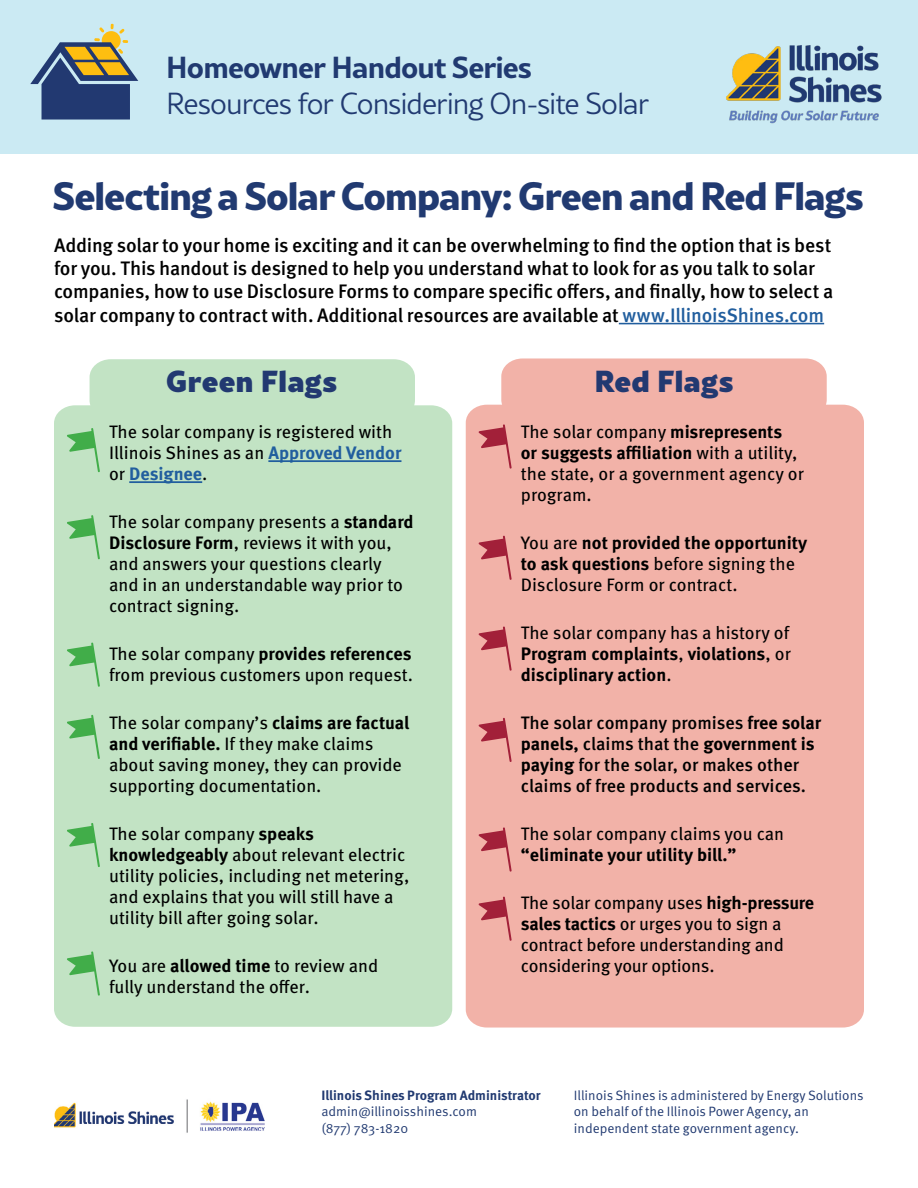
<style>
.page{position:relative;width:918px;height:1188px;background:#fff}
.page>*{position:absolute;margin:0;border:0;box-sizing:border-box;transform-origin:0 0}
.Headline{font:800 39px "Rival Sans";letter-spacing:-.03em;color:#213a71}
.Subhead_2{font:300 30px "Rival Sans";letter-spacing:-.035em;color:#213a71}
.Subhead_2-2{font:700 30px "Rival Sans";letter-spacing:-.03em;color:#213a71}
.Flag{font:900 30px "Rival Sans";letter-spacing:.01em;color:#223971}
.body{font:500 19.5px/23.2px "Meta Pro";letter-spacing:-.01em;color:#000}
.Flag_text{font:18px/21px "Meta Pro";color:#000}
.Flag_text-2{font:500 18px/21px "Meta Pro";color:#000}
.Flag_text-3{font:700 18px/21px "Meta Pro";color:#000;text-align:justify}
.t1{font:13.5px/16.5px "Meta Pro Norm";color:#213a71}
.s1{color:#215e9e}
.s2{font-weight:700;color:#215e9e}
.s3{font-weight:700}
.s4{font-weight:400}
.s5{font-family:"Meta Pro";font-weight:700}
</style>
<div class="page">
<img style="left:54px;top:1099px;width:211px;height:34px">
<div style="left:466px;top:358px;width:398px;height:670px;background:#f2b2a8"></div>
<div style="left:54px;top:359px;width:398px;height:668px;background:#c2e3c4"></div>
<hr style="left:619px;top:323px;width:205px;height:1px;background:#215e9e">
<hr style="left:268px;top:460px;width:133px;height:2px;background:#215e9e">
<hr style="left:129px;top:481px;width:73px;height:2px;background:#215e9e">
<svg style="left:67px;top:428px;width:33px;height:44px"></svg>
<svg style="left:479px;top:424px;width:33px;height:45px"></svg>
<svg style="left:479px;top:536px;width:33px;height:44px"></svg>
<svg style="left:479px;top:627px;width:33px;height:44px"></svg>
<svg style="left:479px;top:718px;width:33px;height:44px"></svg>
<svg style="left:479px;top:827px;width:33px;height:45px"></svg>
<svg style="left:479px;top:897px;width:33px;height:44px"></svg>
<svg style="left:67px;top:515px;width:33px;height:44px"></svg>
<svg style="left:67px;top:643px;width:33px;height:44px"></svg>
<svg style="left:67px;top:715px;width:33px;height:44px"></svg>
<svg style="left:67px;top:823px;width:33px;height:44px"></svg>
<svg style="left:67px;top:951px;width:33px;height:45px"></svg>
<div style="left:0;top:0;width:918px;height:153px;background:#cbeaf3"></div>
<img style="left:726px;top:45px;width:156px;height:79px">
<svg style="left:30px;top:24px;width:108px;height:96px"></svg>
<h2 class="Subhead_2-2" style="left:166px;top:44px;width:367px">Homeowner Handout Series</h2>
<h2 class="Subhead_2" style="left:166px;top:82px;width:484px">Resources for Considering On-site Solar</h2>
<p class="Headline" style="left:53px;top:164px;width:813px">Selecting a Solar Company: Green and Red Flags</p>
<p class="body" style="left:54px;top:232px;width:781px">Adding solar to your home is exciting and it can be overwhelming to find the option that is best for you. This handout is designed to help you understand what to look for as you talk to solar companies, how to use Disclosure Forms to compare specific offers, and finally, how to select a solar company to contract with. Additional resources are available at <span class="s1">www.IllinoisShines.com</span></p>
<p class="Flag" style="left:166px;top:356px;width:173px">Green Flags</p>
<p class="Flag" style="left:594px;top:356px;width:141px">Red Flags</p>
<p class="Flag_text" style="left:109px;top:420px;width:294px">The solar company is registered with<br>Illinois Shines as an <span class="s2">Approved Vendor </span>or <span class="s2">Designee</span>.</p>
<p class="Flag_text" style="left:109px;top:510px;width:306px">The solar company presents a <span class="s3">standard Disclosure Form</span>, reviews it with you, and answers your questions clearly and in an understandable way prior to contract signing.</p>
<p class="Flag_text" style="left:109px;top:642px;width:305px">The solar company <span class="s3">provides references </span>from previous customers upon request.</p>
<p class="Flag_text" style="left:109px;top:711px;width:302px">The solar company’s <span class="s3">claims are factual and verifiable.</span> If they make claims about saving money, they can provide supporting documentation.</p>
<p class="Flag_text" style="left:109px;top:822px;width:302px">The solar company <span class="s3">speaks knowledgeably</span> about relevant electric utility policies, including net metering, and explains that you will still have a utility bill after going solar.</p>
<p class="Flag_text" style="left:109px;top:954px;width:271px">You are <span class="s3">allowed time</span> to review and fully understand the offer.</p>
<p class="Flag_text" style="left:521px;top:420px;width:285px">The solar company <span class="s3">misrepresents<br>or suggests affiliation</span> with a utility, the state, or a government agency or program.</p>
<p class="Flag_text" style="left:521px;top:531px;width:288px">You are <span class="s3">not provided the opportunity to ask questions</span> before signing the<br>Disclosure Form or contract.</p>
<p class="Flag_text-3" style="left:521px;top:621px;width:272px"><span class="s4">The solar company has a history of </span>Program complaints<span class="s4">,</span> violations<span class="s4">, or </span>disciplinary action<span class="s4">.</span></p>
<p class="Flag_text-2" style="left:521px;top:711px;width:302px">The solar company promises <span class="s3">free solar panels,</span> claims that the <span class="s3">government is paying</span> for the solar, or makes other claims of free products and services.</p>
<p class="Flag_text" style="left:521px;top:822px;width:265px">The solar company claims you can <span class="s3">“eliminate your utility bill.”</span></p>
<p class="Flag_text" style="left:521px;top:891px;width:295px">The solar company uses <span class="s3">high-pressure sales tactics</span> or urges you to sign a contract before understanding and considering your options.</p>
<p class="t1" style="left:321px;top:1086px;width:221px"><span class="s5">Illinois Shines Program Administrator </span>admin@illinoisshines.com<br>(877) 783-1820</p>
<p class="t1" style="left:574px;top:1086px;width:291px">Illinois Shines is administered by Energy Solutions on behalf of the Illinois Power Agency, an independent state government agency.</p>
</div>
